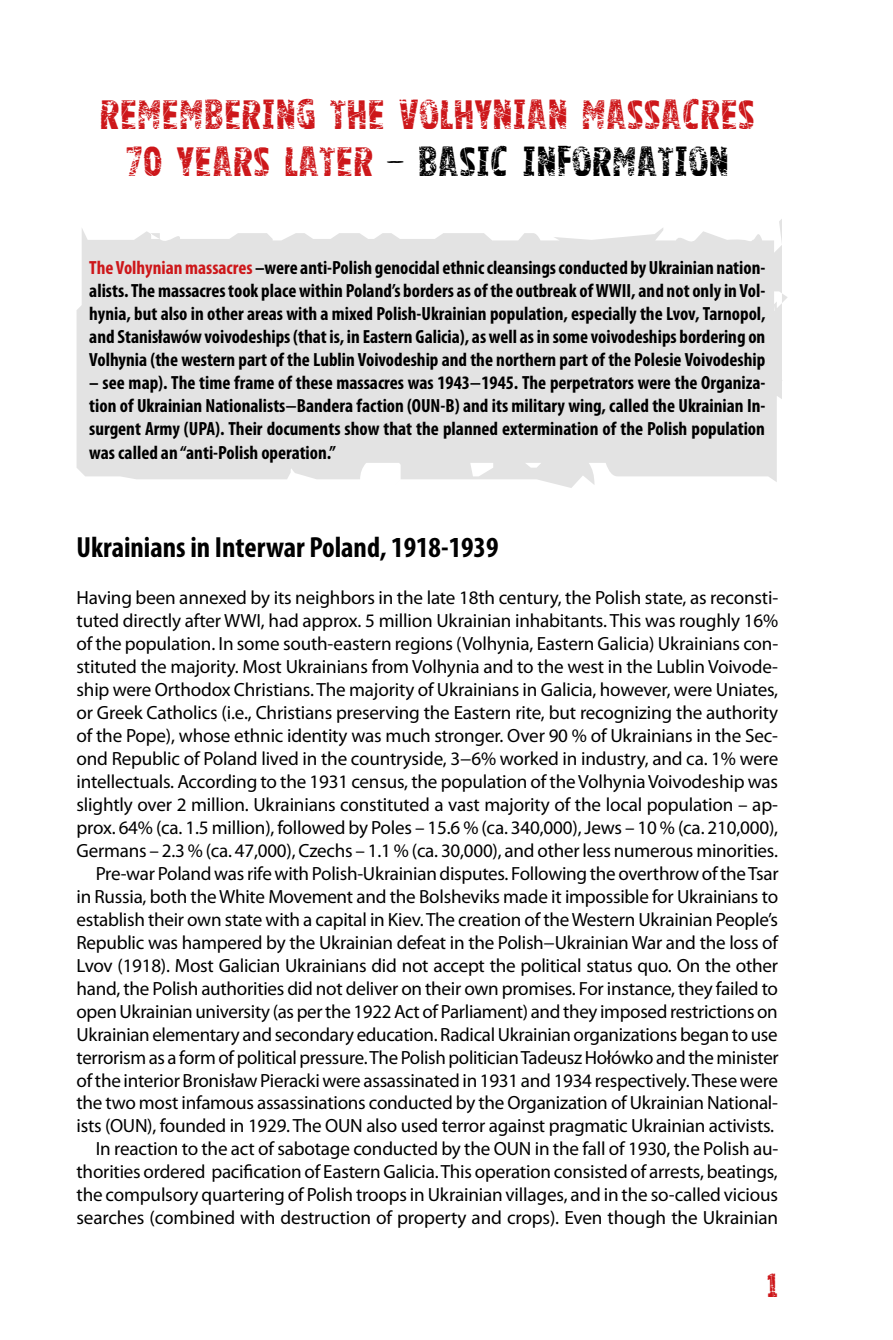
<style>
.page{position:relative;width:893px;height:1340px;background:#fff}
.page>*{position:absolute;margin:0;border:0;box-sizing:border-box;transform-origin:0 0}
.t1{font:49.5px/47.2px "Vtksgoodluckforyou";color:#cd171a;text-align:center}
.t2{font:40.5px "Vtksgoodluckforyou";color:#cd171a}
.t3{font:700 condensed 29.25px "Myriad Pro";color:#000}
.t4{font:19.12px/22.9px "Myriad Pro";letter-spacing:-.015em;color:#000;text-align:right}
.t5{font:700 condensed 19.12px/22.9px "Myriad Pro";color:#000;text-align:justify}
.s1{color:#000}
.s2{color:#cd171a}
</style>
<div class="page">
<svg style="left:77px;top:219px;width:711px;height:269px;fill:#e3e3e3"></svg>
<h1 class="t1" style="left:100px;top:98px;width:657px">REMEMBERING THE VOLHYNIAN MASSACRES<br>70 YEARS LATER <span class="s1">-- BASIC INFORMATION</span></h1>
<p class="t5" style="left:89px;top:256px;width:678px"><span class="s2">The Volhynian massacres</span> –were anti-Polish genocidal ethnic cleansings conducted by Ukrainian nation&shy;alists. The massacres took place within Poland’s borders as of the outbreak of WWII, and not only in Vol&shy;hynia, but also in other areas with a mixed Polish-Ukrainian population, especially the Lvov, Tarnopol, and Stanisławów voivodeships (that is, in Eastern Galicia), as well as in some voivodeships bordering on Volhynia (the western part of the Lublin Voivodeship and the northern part of the Polesie Voivodeship</p>
<p class="t5" style="left:89px;top:371px;width:678px">– see map). The time frame of these massacres was 1943−1945. The perpetrators were the Organiza&shy;tion of Ukrainian Nationalists−Bandera faction (OUN-B) and its military wing, called the Ukrainian In&shy;surgent Army (UPA). Their documents show that the planned extermination of the Polish population was called an “anti-Polish operation.”</p>
<h3 class="t3" style="left:77px;top:529px;width:423px">Ukrainians in Interwar Poland, 1918-1939</h3>
<p class="t4" style="left:77px;top:586px;width:704px">Having been annexed by its neighbors in the late 18th century, the Polish state, as reconsti&shy;tuted directly after WWI, had approx. 5 million Ukrainian inhabitants. This was roughly 16% of the population. In some south-eastern regions (Volhynia, Eastern Galicia) Ukrainians con&shy;stituted the majority. Most Ukrainians from Volhynia and to the west in the Lublin Voivode&shy;ship were Orthodox Christians. The majority of Ukrainians in Galicia, however, were Uniates, or Greek Catholics (i.e., Christians preserving the Eastern rite, but recognizing the authority of the Pope), whose ethnic identity was much stronger. Over 90 % of Ukrainians in the Sec&shy;ond Republic of Poland lived in the countryside, 3−6% worked in industry, and ca. 1% were intellectuals. According to the 1931 census, the population of the Volhynia Voivodeship was slightly over 2 million. Ukrainians constituted a vast majority of the local population – ap&shy;prox. 64% (ca. 1.5 million), followed by Poles – 15.6 % (ca. 340,000), Jews – 10 % (ca. 210,000), Germans – 2.3 % (ca. 47,000), Czechs – 1.1 % (ca. 30,000), and other less numerous minorities.<br>Pre-war Poland was rife with Polish-Ukrainian disputes. Following the overthrow of the Tsar in Russia, both the White Movement and the Bolsheviks made it impossible for Ukrainians to establish their own state with a capital in Kiev. The creation of the Western Ukrainian People’s Republic was hampered by the Ukrainian defeat in the Polish−Ukrainian War and the loss of Lvov (1918). Most Galician Ukrainians did not accept the political status quo. On the other hand, the Polish authorities did not deliver on their own promises. For instance, they failed to open Ukrainian university (as per the 1922 Act of Parliament) and they imposed restrictions on Ukrainian elementary and secondary education. Radical Ukrainian organizations began to use terrorism as a form of political pressure. The Polish politician Tadeusz Hołówko and the minister of the interior Bronisław Pieracki were assassinated in 1931 and 1934 respectively. These were the two most infamous assassinations conducted by the Organization of Ukrainian National&shy;ists (OUN), founded in 1929. The OUN also used terror against pragmatic Ukrainian activists.<br>In reaction to the act of sabotage conducted by the OUN in the fall of 1930, the Polish au&shy;thorities ordered pacification of Eastern Galicia. This operation consisted of arrests, beatings, the compulsory quartering of Polish troops in Ukrainian villages, and in the so-called vicious searches (combined with destruction of property and crops). Even though the Ukrainian</p>
<h2 class="t2" style="left:766px;top:1266px;width:13px">1</h2>
</div>
